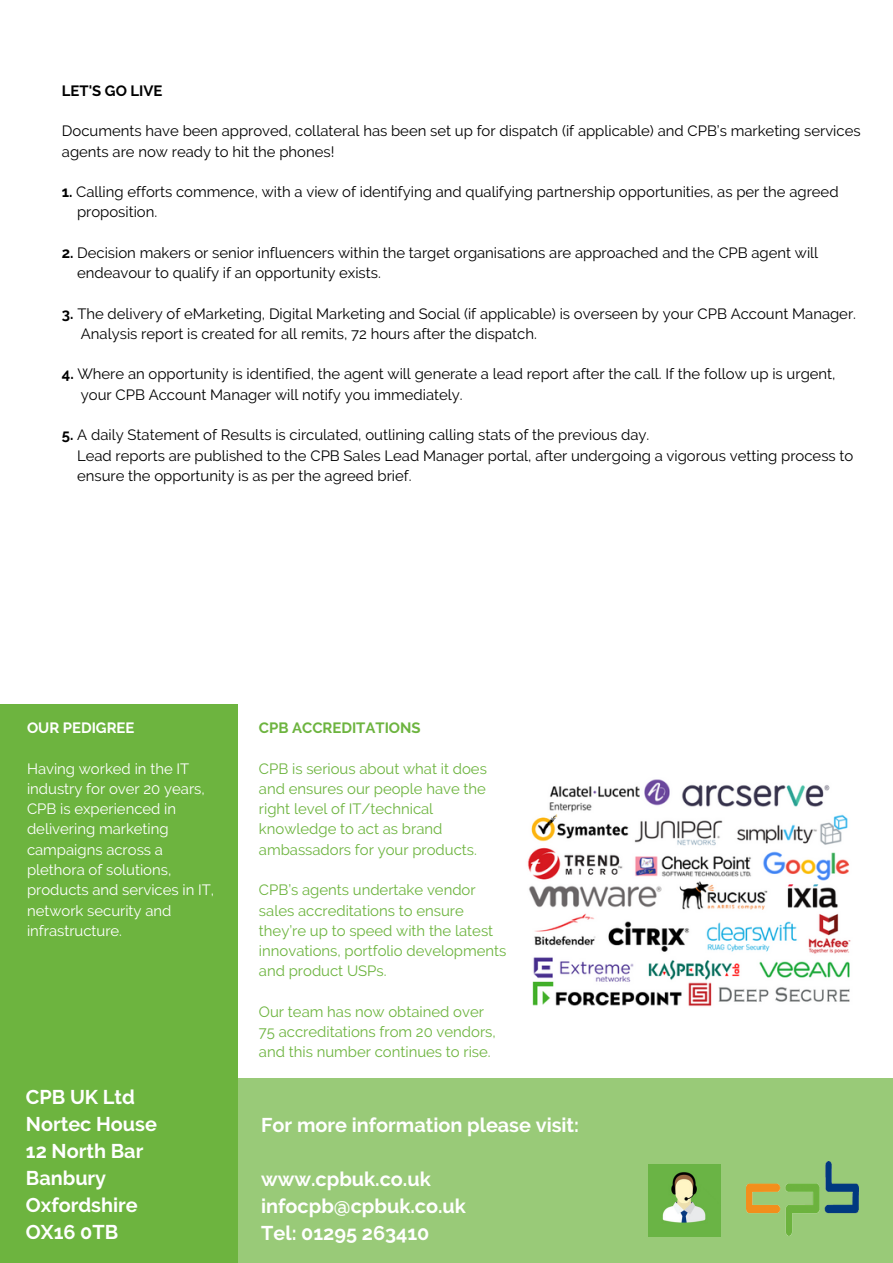
<style>
.page{position:relative;width:893px;height:1263px;background:#fff}
.page>*{position:absolute;margin:0;border:0;box-sizing:border-box;transform-origin:0 0}
.t1{font:700 19.8px/27px "Raleway";color:#fff}
.t2{font:14.85px/20.2px "Raleway";color:#000}
.t3{font:14.85px/20.2px "Raleway";color:#6db43f}
.t4{font:14.85px/20.2px "Raleway";color:#fff}
.t5{font:700 14.85px "Raleway";color:#6db43f}
.t6{font:700 14.85px "Raleway";color:#fff}
.t7{font:700 14.85px "Raleway";color:#000}
.s1{font-weight:700}
</style>
<div class="page">
<div style="left:0;top:704px;width:238px;height:559px;background:#6db43f"></div>
<div style="left:238px;top:1078px;width:655px;height:185px;background:#99ca78"></div>
<img style="left:747px;top:1161px;width:111px;height:74px">
<img style="left:649px;top:1164px;width:72px;height:72px">
<img style="left:527px;top:779px;width:324px;height:228px">
<p class="t7" style="left:62px;top:82px;width:102px">LET'S GO LIVE</p>
<p class="t2" style="left:62px;top:121px;width:800px">Documents have been approved, collateral has been set up for dispatch (if applicable) and CPB’s marketing services agents are now ready to hit the phones!</p>
<p class="t2" style="left:77px;top:182px;width:763px;text-indent:-15px"><span class="s1">1.</span> Calling efforts commence, with a view of identifying and qualifying partnership opportunities, as per the agreed proposition.</p>
<p class="t2" style="left:77px;top:242px;width:743px;text-indent:-15px"><span class="s1">2.</span> Decision makers or senior influencers within the target organisations are approached and the CPB agent will endeavour to qualify if an opportunity exists.</p>
<p class="t2" style="left:81px;top:303px;width:777px;text-indent:-19px"><span class="s1">3.</span> The delivery of eMarketing, Digital Marketing and Social (if applicable) is overseen by your CPB Account Manager.<br>Analysis report is created for all remits, 72 hours after the dispatch.</p>
<p class="t2" style="left:81px;top:364px;width:756px;text-indent:-19px"><span class="s1">4.</span> Where an opportunity is identified, the agent will generate a lead report after the call. If the follow up is urgent, your CPB Account Manager will notify you immediately.</p>
<p class="t2" style="left:77px;top:425px;width:778px;text-indent:-15px"><span class="s1">5.</span> A daily Statement of Results is circulated, outlining calling stats of the previous day.<br>Lead reports are published to the CPB Sales Lead Manager portal, after undergoing a vigorous vetting process to ensure the opportunity is as per the agreed brief.</p>
<p class="t6" style="left:27px;top:719px;width:109px">OUR PEDIGREE</p>
<p class="t4" style="left:27px;top:758px;width:189px">Having worked in the IT industry for over 20 years,<br>CPB is experienced in delivering marketing campaigns across a plethora of solutions, products and services in IT, network security and infrastructure.</p>
<h1 class="t1" style="left:26px;top:1083px;width:133px">CPB UK Ltd<br>Nortec House<br>12 North Bar<br>Banbury<br>Oxfordshire<br>OX16 0TB</h1>
<p class="t5" style="left:259px;top:719px;width:163px">CPB ACCREDITATIONS</p>
<p class="t3" style="left:259px;top:758px;width:229px">CPB is serious about what it does and ensures our people have the right level of IT/technical knowledge to act as brand ambassadors for your products.</p>
<p class="t3" style="left:259px;top:880px;width:249px">CPB’s agents undertake vendor sales accreditations to ensure they’re up to speed with the latest innovations, portfolio developments and product USPs.</p>
<p class="t3" style="left:259px;top:1001px;width:238px">Our team has now obtained over<br>75 accreditations from 20 vendors, and this number continues to rise.</p>
<h1 class="t1" style="left:261px;top:1111px;width:319px">For more information please visit:</h1>
<h1 class="t1" style="left:261px;top:1165px;width:206px">www.cpbuk.co.uk infocpb@cpbuk.co.uk<br>Tel: 01295 263410</h1>
</div>
